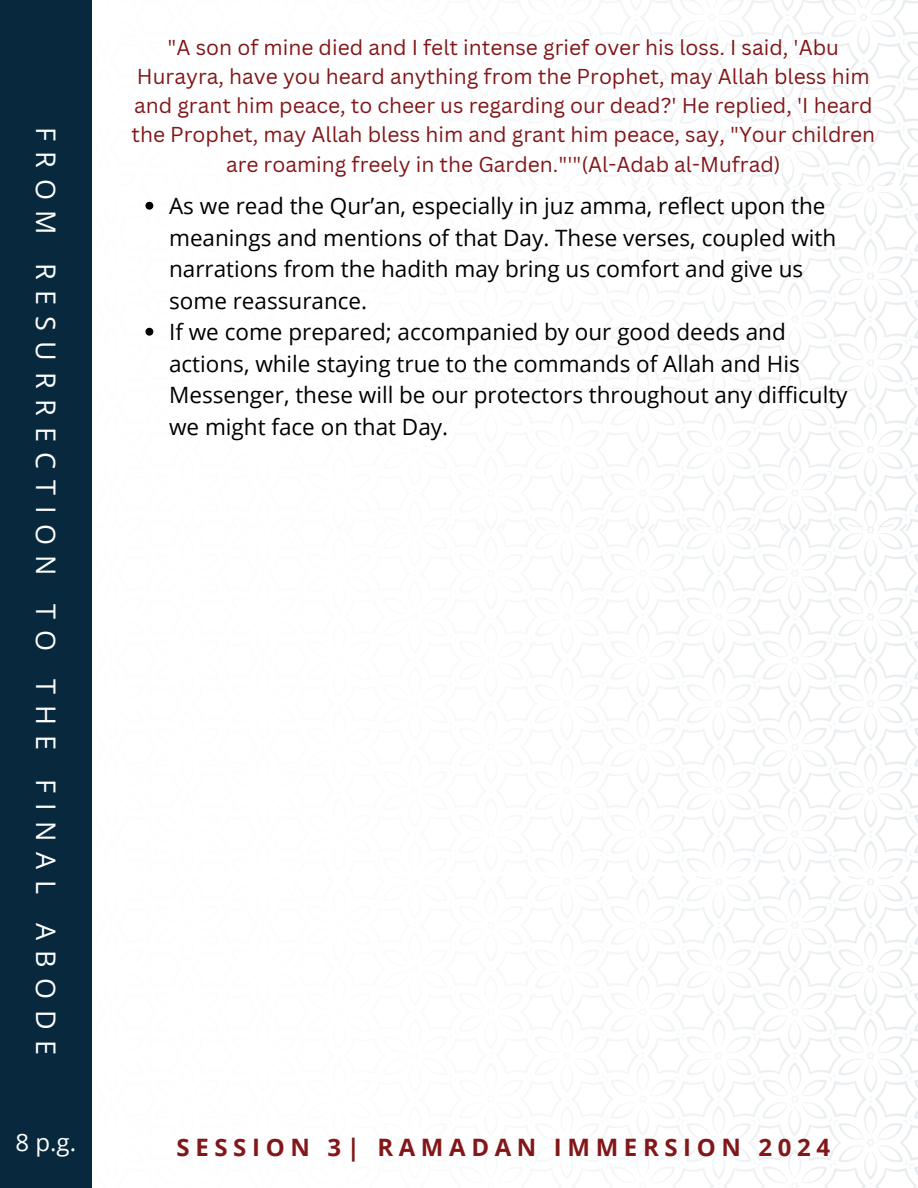
<style>
.page{position:relative;width:918px;height:1188px;background:#fff}
.page>*{position:absolute;margin:0;border:0;box-sizing:border-box;transform-origin:0 0}
.t1{font:27px "Open Sans";letter-spacing:.395em;color:#fff}
.t2{font:700 24px "Open Sans";letter-spacing:.235em;color:#82171a}
.t3{font:24px "Open Sans";color:#fff}
.t4{font:22.5px/31.5px "Open Sans";color:#000}
.t5{font:21px/29.2px "Canva Sans";color:#82171a;text-align:center}
</style>
<div class="page">
<img style="left:569px;top:535px;width:349px;height:653px">
<img style="left:148px;top:190px;width:770px;height:345px">
<img style="left:562px;top:0;width:356px;height:190px">
<div style="left:0;top:0;width:92px;height:1188px;background:#08293d"></div>
<svg style="left:145px;top:202px;width:8px;height:8px"></svg>
<svg style="left:145px;top:328px;width:8px;height:8px"></svg>
<p class="t1" style="left:65px;top:127px;width:930px;rotate:90deg">FROM RESURRECTION TO THE FINAL ABODE</p>
<p class="t5" style="left:131px;top:32px;width:745px">"A son of mine died and I felt intense grief over his loss. I said, 'Abu Hurayra, have you heard anything from the Prophet, may Allah bless him and grant him peace, to cheer us regarding our dead?' He replied, 'I heard the Prophet, may Allah bless him and grant him peace, say, "Your children are roaming freely in the Garden."'"(Al-Adab al-Mufrad)</p>
<p class="t4" style="left:169px;top:190px;width:669px">As we read the Qur’an, especially in juz amma, reflect upon the meanings and mentions of that Day. These verses, coupled with narrations from the hadith may bring us comfort and give us some reassurance.</p>
<p class="t4" style="left:169px;top:316px;width:680px">If we come prepared; accompanied by our good deeds and actions, while staying true to the commands of Allah and His Messenger, these will be our protectors throughout any difficulty we might face on that Day.</p>
<h1 class="t3" style="left:16px;top:1126px;width:15px">2</h1>
<h3 class="t2" style="left:177px;top:1130px;width:655px">SESSION 3| RAMADAN IMMERSION 2024</h3>
<h3 class="t3" style="left:16px;top:1126px;width:62px">8 p.g.</h3>
</div>
